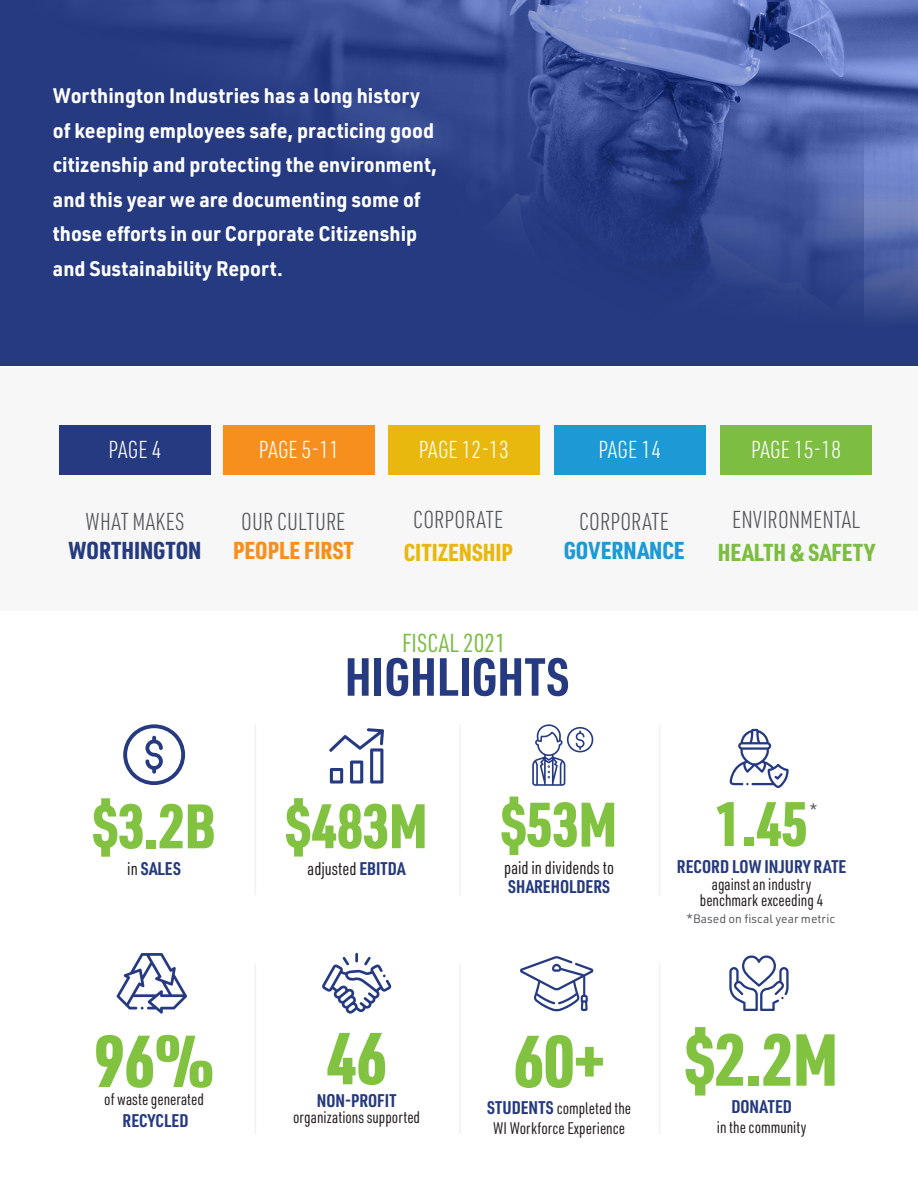
<style>
.page{position:relative;width:918px;height:1188px;background:#fff}
.page>*{position:absolute;margin:0;border:0;box-sizing:border-box;transform-origin:0 0}
.t1{font:900 72px "URWDIN Cond";color:#81c340}
.t2{font:900 61.5px "URWDIN Cond";color:#81c340}
.t3{font:700 52.5px "URWDIN Cond";color:#253a80}
.t4{font:25.5px "URWDIN Cond";color:#7cbd42}
.t5{font:300 24px "URWDIN Cond";color:#53565a}
.t6{font:300 24px "URWDIN Cond";color:#fff}
.t7{font:900 24px "URWDIN Cond";letter-spacing:.005em;color:#7cbd42}
.t8{font:900 24px "URWDIN Cond";color:#253a80}
.t9{font:900 24px "URWDIN Cond";letter-spacing:.005em;color:#f68f1e}
.t10{font:900 24px "URWDIN Cond";color:#e8b80e}
.t11{font:900 24px "URWDIN Cond";color:#1d99d6}
.t12{font:700 20.7px/34.5px "URWDIN";color:#fff;scale:.94 1}
.t13{font:700 18px "URWDIN Cond";color:#253a80}
.t14{font:18px "URWDIN Cond";color:#231f20}
.t15{font:16.5px/19.8px "URWDIN Cond";color:#231f20;text-align:center}
.t16{font:15px "URWDIN";color:#53565a}
.t17{font:12px "URWDIN";color:#53565a}
.s1{font-weight:400;color:#231f20}
.s2{font-weight:700;color:#253a80}
.s3{font-weight:700;font-size:18px;color:#253a80}
</style>
<div class="page">
<svg style="left:0;top:0;width:864px;height:9px;background:#5266ab"></svg>
<svg style="left:0;top:9px;width:918px;height:357px;background:#30458b"></svg>
<svg style="left:729px;top:955px;width:60px;height:56px"></svg>
<svg style="left:329px;top:728px;width:55px;height:56px"></svg>
<svg style="left:532px;top:724px;width:61px;height:62px"></svg>
<svg style="left:729px;top:729px;width:60px;height:59px"></svg>
<svg style="left:116px;top:953px;width:71px;height:61px"></svg>
<svg style="left:322px;top:953px;width:69px;height:61px"></svg>
<svg style="left:520px;top:956px;width:74px;height:56px"></svg>
<svg style="left:123px;top:724px;width:62px;height:61px"></svg>
<hr style="left:255px;top:724px;width:1px;height:171px;background:#f1f1f1">
<hr style="left:255px;top:963px;width:1px;height:171px;background:#f1f1f1">
<hr style="left:459px;top:724px;width:2px;height:171px;background:#f1f1f1">
<hr style="left:459px;top:963px;width:2px;height:171px;background:#f1f1f1">
<hr style="left:659px;top:724px;width:1px;height:171px;background:#f1f1f1">
<hr style="left:659px;top:963px;width:1px;height:171px;background:#f1f1f1">
<div style="left:59px;top:425px;width:152px;height:49px;background:#253a80"></div>
<div style="left:223px;top:425px;width:152px;height:49px;background:#f68f1e"></div>
<div style="left:388px;top:425px;width:152px;height:49px;background:#e8b80e"></div>
<div style="left:720px;top:425px;width:152px;height:49px;background:#7cbd42"></div>
<div style="left:554px;top:425px;width:152px;height:49px;background:#1d99d6"></div>
<p class="t12" style="left:53px;top:78px;width:410px">Worthington Industries has a long history of keeping employees safe, practicing good citizenship and protecting the environment, and this year we are documenting some of those efforts in our Corporate Citizenship and Sustainability Report.</p>
<p class="t6" style="left:109px;top:434px;width:54px">PAGE 4</p>
<p class="t6" style="left:259px;top:434px;width:82px">PAGE 5-11</p>
<p class="t6" style="left:419px;top:434px;width:92px">PAGE 12-13</p>
<p class="t6" style="left:751px;top:434px;width:92px">PAGE 15-18</p>
<p class="t6" style="left:598px;top:434px;width:64px">PAGE 14</p>
<p class="t5" style="left:86px;top:506px;width:100px">WHAT MAKES</p>
<p class="t8" style="left:69px;top:534px;width:134px">WORTHINGTON</p>
<p class="t5" style="left:241px;top:506px;width:106px">OUR CULTURE</p>
<p class="t9" style="left:233px;top:534px;width:122px">PEOPLE FIRST</p>
<p class="t5" style="left:413px;top:504px;width:92px">CORPORATE</p>
<p class="t10" style="left:404px;top:536px;width:111px">CITIZENSHIP</p>
<p class="t4" style="left:402px;top:626px;width:105px">FISCAL 2021</p>
<p class="t5" style="left:579px;top:506px;width:92px">CORPORATE</p>
<p class="t11" style="left:564px;top:534px;width:122px">GOVERNANCE</p>
<h3 class="t3" style="left:345px;top:641px;width:226px">HIGHLIGHTS</h3>
<p class="t5" style="left:732px;top:504px;width:129px">ENVIRONMENTAL</p>
<p class="t7" style="left:718px;top:536px;width:158px">HEALTH &amp; SAFETY</p>
<h2 class="t2" style="left:93px;top:784px;width:125px">$3.2B</h2>
<p class="t13" style="left:127px;top:857px;width:55px"><span class="s1">in</span> SALES</p>
<h2 class="t2" style="left:285px;top:784px;width:144px">$483M</h2>
<p class="t14" style="left:308px;top:857px;width:100px">adjusted <span class="s2">EBITDA</span></p>
<h2 class="t2" style="left:501px;top:782px;width:118px">$53M</h2>
<p class="t14" style="left:504px;top:855px;width:111px">paid in dividends to</p>
<p class="t13" style="left:508px;top:874px;width:104px">SHAREHOLDERS</p>
<h2 class="t2" style="left:716px;top:782px;width:94px">1.45</h2>
<p class="t13" style="left:677px;top:854px;width:171px">RECORD LOW INJURY RATE</p>
<p class="t15" style="left:700px;top:875px;width:125px;line-height:16.5px">against an industry benchmark exceeding 4</p>
<p class="t16" style="left:809px;top:800px;width:10px">*</p>
<p class="t17" style="left:687px;top:911px;width:150px">*Based on fiscal year metric</p>
<h1 class="t1" style="left:94px;top:1012px;width:121px">96%</h1>
<p class="t15" style="left:104px;top:1089px;width:101px">of waste generated</p>
<p class="t13" style="left:123px;top:1108px;width:67px">RECYCLED</p>
<h1 class="t1" style="left:326px;top:1009px;width:62px">46</h1>
<p class="t13" style="left:317px;top:1088px;width:81px">NON-PROFIT</p>
<p class="t15" style="left:293px;top:1107px;width:128px">organizations supported</p>
<h1 class="t1" style="left:514px;top:1012px;width:92px">60+</h1>
<p class="t15" style="left:487px;top:1098px;width:146px"><span class="s3">STUDENTS</span> completed the<br>WI Workforce Experience</p>
<h1 class="t1" style="left:685px;top:1010px;width:155px">$2.2M</h1>
<p class="t13" style="left:731px;top:1094px;width:62px">DONATED</p>
<p class="t15" style="left:717px;top:1116px;width:91px">in the community</p>
</div>
